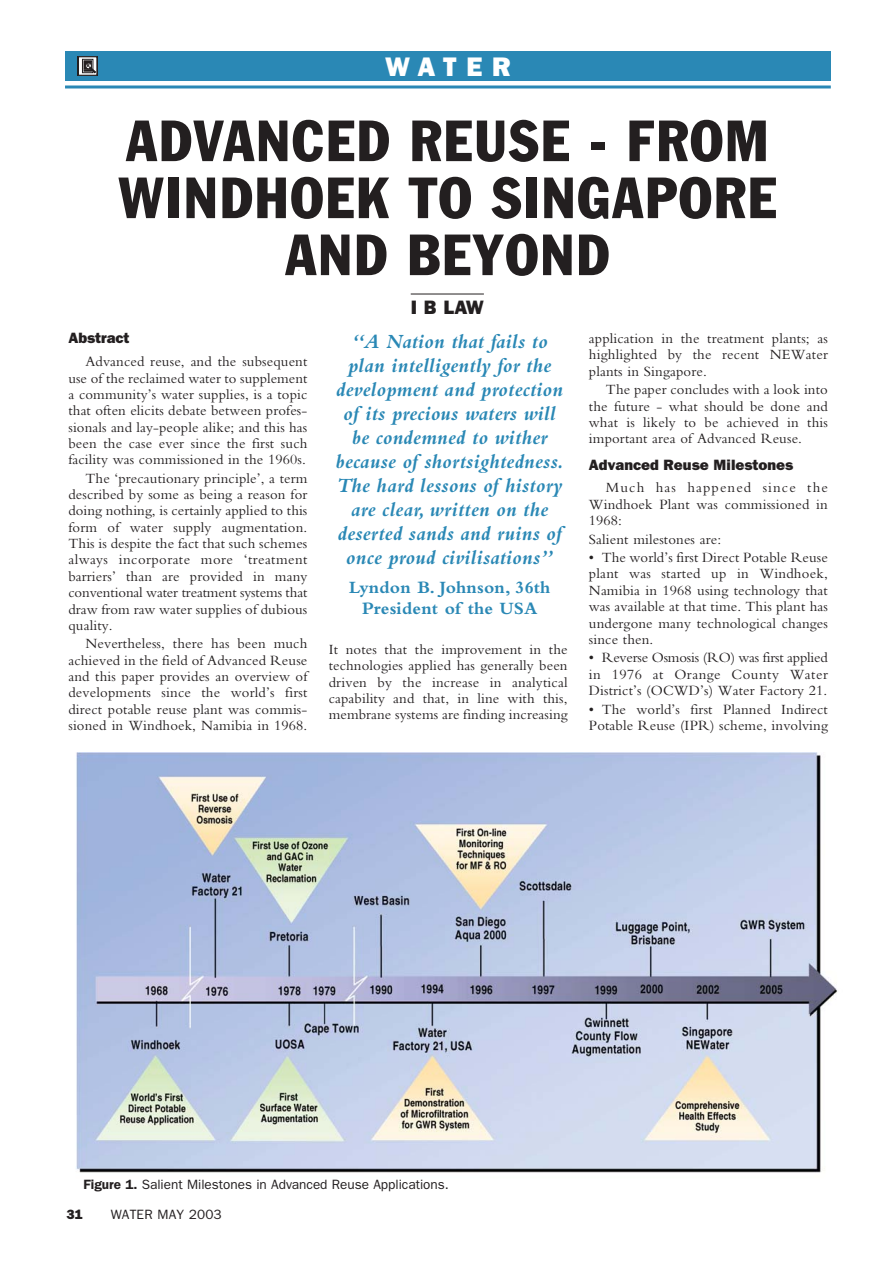
<style>
.page{position:relative;width:893px;height:1263px;background:#fff}
.page>*{position:absolute;margin:0;border:0;box-sizing:border-box;transform-origin:0 0}
.t1{font:condensed 57px/57px "Franklin Gothic";letter-spacing:.035em;color:#231f20;text-align:center}
.t2{font:800 27px "Franklin Gothic";letter-spacing:.325em;color:#fff}
.t3{font:italic 700 21px/24px "Bembo";letter-spacing:.01em;color:#2a88b5;text-align:center}
.t4{font:800 19.5px "Franklin Gothic";color:#231f20}
.t5{font:700 18px/21px "Bembo";letter-spacing:.01em;color:#2a88b5;text-align:center}
.t6{font:800 15px "Franklin Gothic";color:#231f20}
.t7{font:14.7px/16.4px "Bembo";letter-spacing:.01em;color:#231f20;text-align:justify}
.t8{font:13.5px "Franklin Gothic";color:#231f20}
.t9{font:800 13.5px "Franklin Gothic";color:#231f20}
.t10{font:700 4.5px "Futura";color:#231f20}
.s1{font-weight:600}
</style>
<div class="page">
<div style="left:65px;top:51px;width:765px;height:30px;background:#2a88b5"></div>
<hr style="left:65px;top:86px;width:765px;height:2px;background:#2a88b5">
<svg style="left:78px;top:57px;width:19px;height:19px"></svg>
<hr style="left:411px;top:294px;width:73px;height:1px;background:#231f20">
<img style="left:76px;top:753px;width:761px;height:420px">
<p class="t10" style="left:87px;top:63px;width:5px">R</p>
<h2 class="t2" style="left:385px;top:57px;width:127px">WATER</h2>
<h1 class="t1" style="left:118px;top:117px;width:659px">ADVANCED REUSE - FROM<br>WINDHOEK TO SINGAPORE<br>AND BEYOND</h1>
<h3 class="t4" style="left:411px;top:301px;width:75px">I B LAW</h3>
<p class="t6" style="left:68px;top:333px;width:63px">Abstract</p>
<p class="t7" style="left:68px;top:355px;width:240px;text-indent:17px">Advanced reuse, and the subsequent use of the reclaimed water to supplement a community’s water supplies, is a topic that often elicits debate between profes&shy;sionals and lay-people alike; and this has been the case ever since the first such facility was commissioned in the 1960s.</p>
<p class="t7" style="left:68px;top:471px;width:240px;text-indent:17px">The ‘precautionary principle’, a term described by some as being a reason for doing nothing, is certainly applied to this form of water supply augmentation.<br>This is despite the fact that such schemes always incorporate more ‘treatment barriers’ than are provided in many conventional water treatment systems that draw from raw water supplies of dubious quality.</p>
<p class="t7" style="left:68px;top:637px;width:240px;text-indent:17px">Nevertheless, there has been much achieved in the field of Advanced Reuse and this paper provides an overview of developments since the world’s first direct potable reuse plant was commis&shy;sioned in Windhoek, Namibia in 1968.</p>
<p class="t7" style="left:329px;top:643px;width:240px">It notes that the improvement in the technologies applied has generally been driven by the increase in analytical capability and that, in line with this, membrane systems are finding increasing</p>
<p class="t7" style="left:589px;top:332px;width:240px">application in the treatment plants; as highlighted by the recent NEWater plants in Singapore.</p>
<p class="t7" style="left:589px;top:383px;width:240px;text-indent:17px">The paper concludes with a look into the future - what should be done and what is likely to be achieved in this important area of Advanced Reuse.</p>
<p class="t6" style="left:589px;top:459px;width:206px">Advanced Reuse Milestones</p>
<p class="t7" style="left:589px;top:481px;width:240px;text-indent:17px">Much has happened since the Windhoek Plant was commissioned in 1968:</p>
<p class="t7" style="left:589px;top:532px;width:134px">Salient milestones are:</p>
<p class="t7" style="left:589px;top:551px;width:240px">• The world’s first Direct Potable Reuse plant was started up in Windhoek, Namibia in 1968 using technology that was available at that time. This plant has undergone many technological changes since then.</p>
<p class="t7" style="left:589px;top:651px;width:240px">• Reverse Osmosis (RO) was first applied in 1976 at Orange County Water District’s (OCWD’s) Water Factory 21.</p>
<p class="t7" style="left:589px;top:702px;width:240px">• The world’s first Planned Indirect<br>Potable Reuse (IPR) scheme, involving</p>
<p class="t3" style="left:335px;top:331px;width:230px">“A Nation that fails to plan intelligently for the development and protection of its precious waters will be condemned to wither because of shortsightedness.<br>The hard lessons of history are clear, written on the deserted sands and ruins of once proud civilisations”</p>
<p class="t5" style="left:349px;top:579px;width:203px">Lyndon B. Johnson, 36th<br>President of the USA</p>
<p class="t8" style="left:84px;top:1180px;width:367px"><span class="s1">Figure 1.</span> Salient Milestones in Advanced Reuse Applications.</p>
<p class="t9" style="left:66px;top:1210px;width:18px">31</p>
<p class="t8" style="left:111px;top:1210px;width:112px">WATER MAY 2003</p>
</div>
